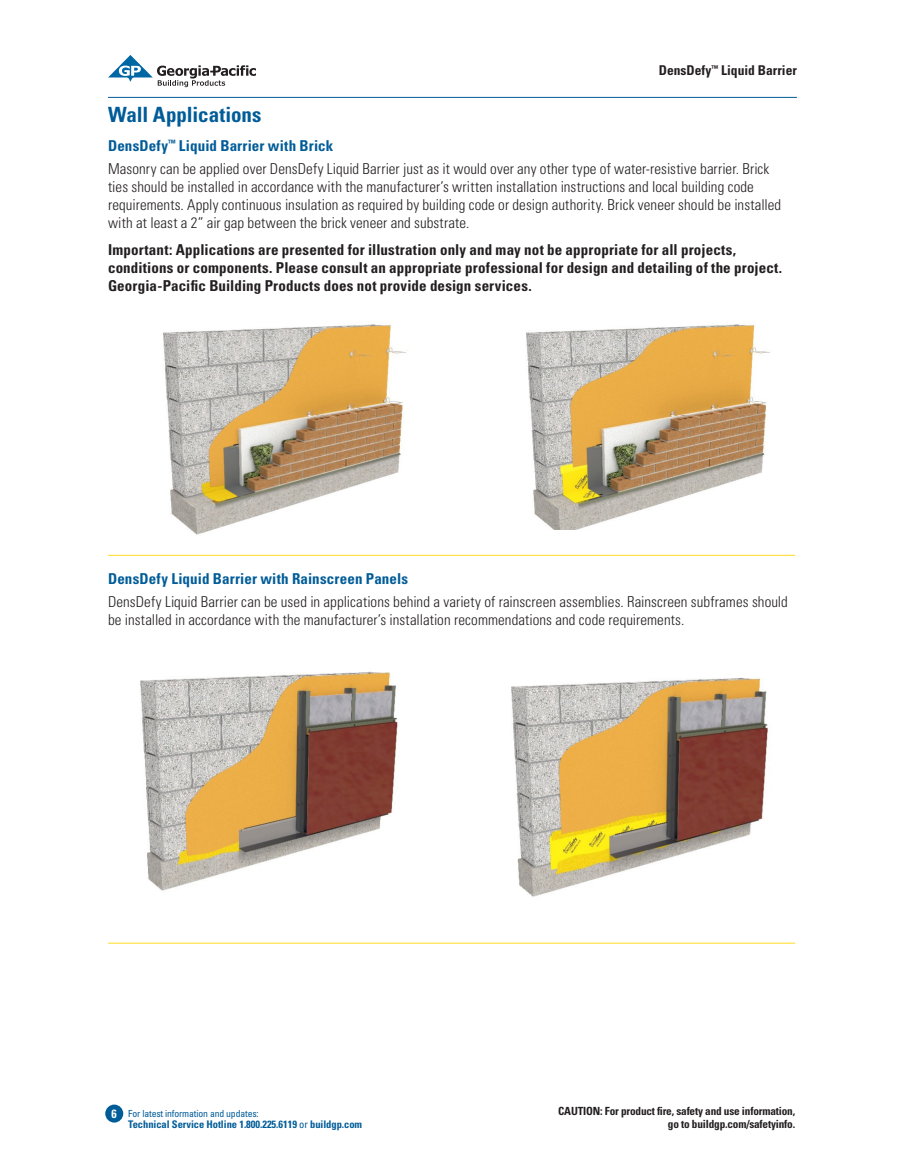
<style>
.page{position:relative;width:905px;height:1175px;background:#fff}
.page>*{position:absolute;margin:0;border:0;box-sizing:border-box;transform-origin:0 0}
.Headline{font:700 condensed 21px "Univers";letter-spacing:-.005em;color:#005c98}
.Body_copy{font:300 condensed 15px/18px "Univers";letter-spacing:.005em;color:#231f20}
.Body_copy-2{font:700 condensed 15px/18px "Univers";letter-spacing:.01em;color:#231f20}
.Subhead{font:700 condensed 15px "Univers";letter-spacing:.01em;color:#005c98}
.t1{font:700 condensed 13.5px "Univers";color:#231f20}
.t2{font:700 condensed 11.25px/12.8px "Univers";letter-spacing:-.015em;color:#231f20;text-align:right}
.t3{font:700 condensed 10.5px "Univers";letter-spacing:-.005em;color:#005c98}
.t4{font:condensed 9.75px "Univers";letter-spacing:-.015em;color:#005c98}
.s1{font-weight:700;font-size:12px;color:#fff}
.s2{font-weight:400}
</style>
<div class="page">
<div style="left:105px;top:1104px;width:18px;height:18px;background:#005c98;border-radius:50%"></div>
<hr style="left:108px;top:97px;width:688px;height:1px;background:#005c98">
<svg style="left:108px;top:55px;width:148px;height:32px"></svg>
<hr style="left:108px;top:555px;width:687px;height:1px;background:#ffdb1f">
<hr style="left:108px;top:942px;width:687px;height:1px;background:#ffdb1f">
<img style="left:163px;top:324px;width:244px;height:211px">
<img style="left:140px;top:671px;width:258px;height:220px">
<img style="left:526px;top:324px;width:244px;height:206px">
<img style="left:511px;top:678px;width:257px;height:219px">
<p class="t1" style="left:659px;top:62px;width:139px">DensDefy<sup>™</sup> Liquid Barrier</p>
<p class="Headline" style="left:108px;top:101px;width:155px">Wall Applications</p>
<p class="Subhead" style="left:108px;top:136px;width:227px">DensDefy<sup>™</sup> Liquid Barrier with Brick</p>
<p class="Body_copy" style="left:108px;top:159px;width:674px">Masonry can be applied over DensDefy Liquid Barrier just as it would over any other type of water-resistive barrier. Brick ties should be installed in accordance with the manufacturer’s written installation instructions and local building code requirements. Apply continuous insulation as required by building code or design authority. Brick veneer should be installed with at least a 2” air gap between the brick veneer and substrate.</p>
<p class="Body_copy-2" style="left:108px;top:240px;width:675px">Important: Applications are presented for illustration only and may not be appropriate for all projects, conditions or components. Please consult an appropriate professional for design and detailing of the project.<br>Georgia-Pacific Building Products does not provide design services.</p>
<p class="Subhead" style="left:108px;top:569px;width:301px">DensDefy Liquid Barrier with Rainscreen Panels</p>
<p class="Body_copy" style="left:108px;top:592px;width:681px">DensDefy Liquid Barrier can be used in applications behind a variety of rainscreen assemblies. Rainscreen subframes should be installed in accordance with the manufacturer’s installation recommendations and code requirements.</p>
<p class="t4" style="left:112px;top:1106px;width:149px"><span class="s1">6</span> For latest information and updates:</p>
<p class="t3" style="left:128px;top:1117px;width:235px">Technical Service Hotline 1.800.225.6119 <span class="s2">or</span> buildgp.com</p>
<p class="t2" style="left:558px;top:1104px;width:238px">CAUTION: For product fire, safety and use information, go to buildgp.com/safetyinfo.</p>
</div>
